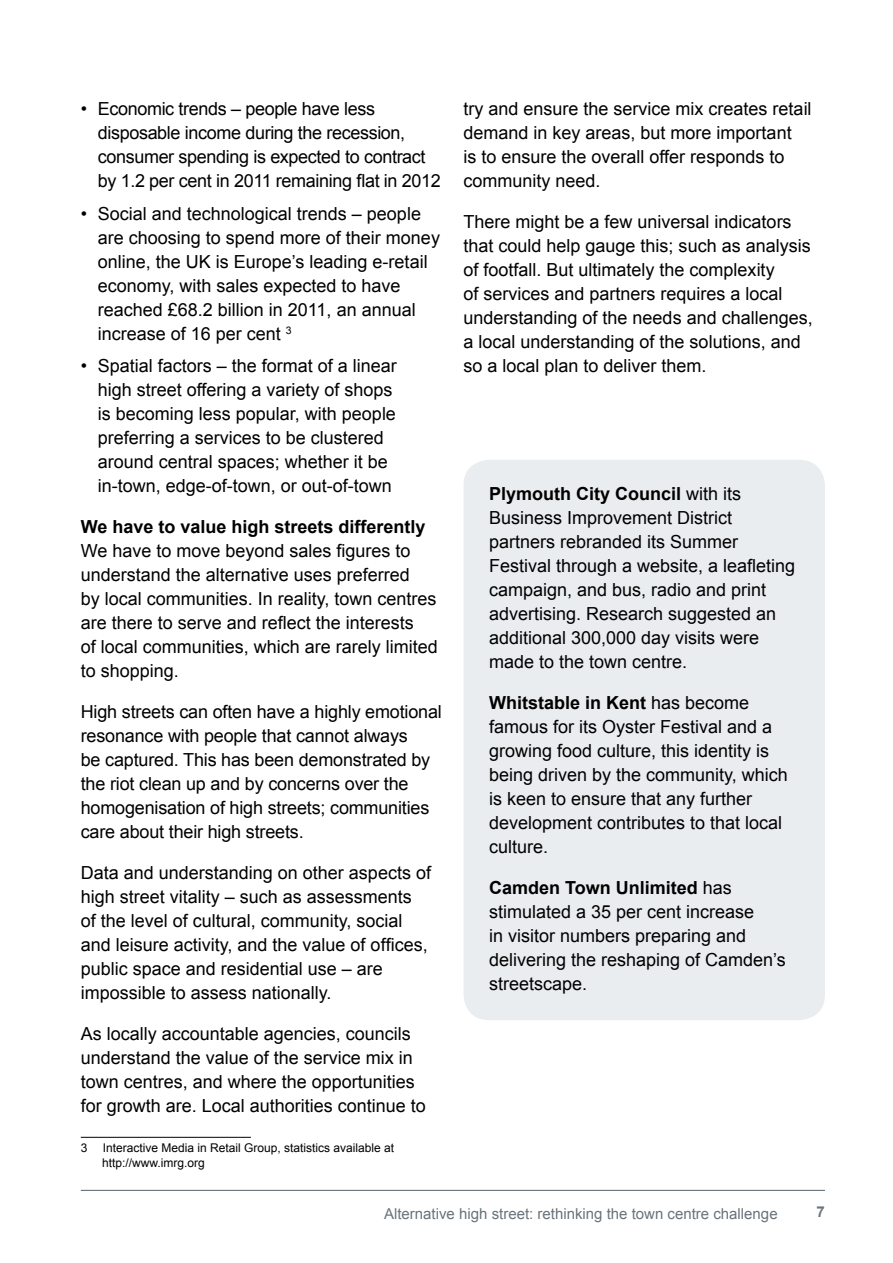
<style>
.page{position:relative;width:893px;height:1263px;background:#fff}
.page>*{position:absolute;margin:0;border:0;box-sizing:border-box;transform-origin:0 0}
.t1{font:18px/24px "Arial";color:#000}
.t2{font:18px/24px "Arial";letter-spacing:-.02em;color:#000}
.t3{font:700 18px "Arial";color:#000}
.t4{font:15px "Arial";color:#6a737b}
.t5{font:700 15px "Arial";color:#6a737b}
.t6{font:12px/15px "Arial";color:#000}
.s1{font-weight:700}
</style>
<div class="page">
<hr style="left:81px;top:1190px;width:744px;height:1px;background:#6a737b">
<hr style="left:81px;top:1137px;width:170px;height:1px;background:#000">
<div style="left:463px;top:460px;width:362px;height:560px;background:#eaedef;border-radius:26px"></div>
<p class="t2" style="left:98px;top:97px;width:345px;text-indent:-17px">• Economic trends – people have less disposable income during the recession, consumer spending is expected to contract by 1.2 per cent in 2011 remaining flat in 2012</p>
<p class="t1" style="left:98px;top:202px;width:344px;text-indent:-17px">• Social and technological trends – people are choosing to spend more of their money online, the UK is Europe’s leading e-retail economy, with sales expected to have reached £68.2 billion in 2011, an annual increase of 16 per cent <sup>3</sup></p>
<p class="t1" style="left:98px;top:354px;width:301px;text-indent:-17px">• Spatial factors – the format of a linear high street offering a variety of shops is becoming less popular, with people preferring a services to be clustered around central spaces; whether it be in-town, edge-of-town, or out-of-town</p>
<p class="t3" style="left:81px;top:520px;width:346px">We have to value high streets differently</p>
<p class="t1" style="left:81px;top:539px;width:359px">We have to move beyond sales figures to understand the alternative uses preferred<br>by local communities. In reality, town centres are there to serve and reflect the interests<br>of local communities, which are rarely limited to shopping.</p>
<p class="t1" style="left:81px;top:701px;width:363px">High streets can often have a highly emotional resonance with people that cannot always<br>be captured. This has been demonstrated by the riot clean up and by concerns over the homogenisation of high streets; communities care about their high streets.</p>
<p class="t1" style="left:81px;top:862px;width:352px">Data and understanding on other aspects of high street vitality – such as assessments of the level of cultural, community, social and leisure activity, and the value of offices, public space and residential use – are impossible to assess nationally.</p>
<p class="t1" style="left:81px;top:1023px;width:347px">As locally accountable agencies, councils understand the value of the service mix in town centres, and where the opportunities for growth are. Local authorities continue to</p>
<p class="t6" style="left:81px;top:1142px;width:8px">3</p>
<p class="t6" style="left:102px;top:1142px;width:294px">Interactive Media in Retail Group, statistics available at http://www.imrg.org</p>
<p class="t1" style="left:463px;top:98px;width:350px">try and ensure the service mix creates retail demand in key areas, but more important<br>is to ensure the overall offer responds to community need.</p>
<p class="t1" style="left:463px;top:211px;width:351px">There might be a few universal indicators that could help gauge this; such as analysis of footfall. But ultimately the complexity<br>of services and partners requires a local understanding of the needs and challenges, a local understanding of the solutions, and so a local plan to deliver them.</p>
<p class="t1" style="left:489px;top:483px;width:308px"><span class="s1">Plymouth City Council</span> with its Business Improvement District partners rebranded its Summer Festival through a website, a leafleting campaign, and bus, radio and print advertising. Research suggested an additional 300,000 day visits were made to the town centre.</p>
<p class="t1" style="left:489px;top:692px;width:300px"><span class="s1">Whitstable in Kent</span> has become famous for its Oyster Festival and a growing food culture, this identity is being driven by the community, which is keen to ensure that any further development contributes to that local culture.</p>
<p class="t1" style="left:489px;top:877px;width:298px"><span class="s1">Camden Town Unlimited</span> has stimulated a 35 per cent increase<br>in visitor numbers preparing and delivering the reshaping of Camden’s streetscape.</p>
<p class="t4" style="left:384px;top:1208px;width:395px">Alternative high street: rethinking the town centre challenge</p>
<p class="t5" style="left:817px;top:1206px;width:10px">7</p>
</div>
